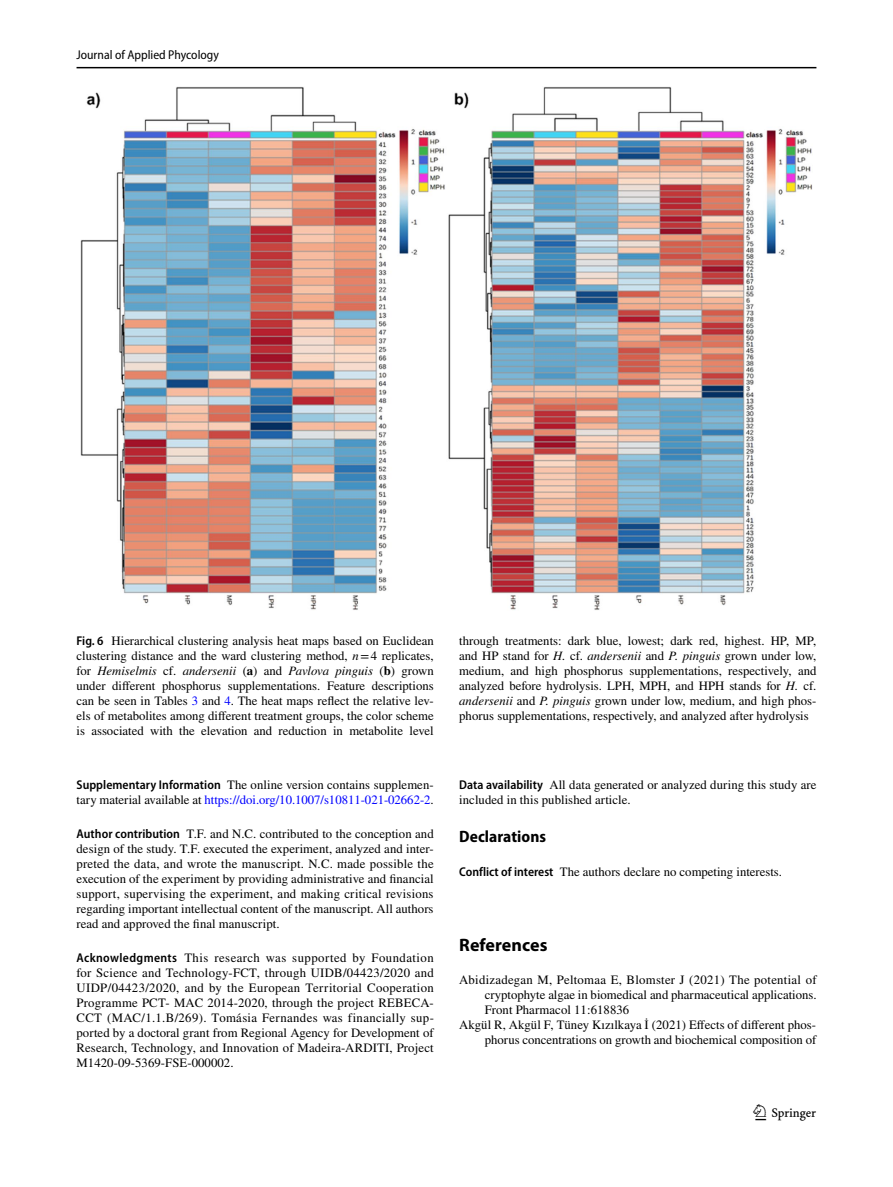
<style>
.page{position:relative;width:893px;height:1187px;background:#fff}
.page>*{position:absolute;margin:0;border:0;box-sizing:border-box;transform-origin:0 0}
.t1{font:22.5px "Springnew Regular 3";color:#000}
.t2{font:700 18px "Myriad Pro";letter-spacing:.005em;color:#000}
.t3{font:700 semi-condensed 16.5px "Myriad Pro";letter-spacing:.005em;color:#000}
.t4{font:12.75px/15px "STIX";color:#000;text-align:justify}
.t5{font:12.75px "STIX";letter-spacing:.02em;color:#000}
.t6{font:semi-condensed 12.75px "Myriad Pro";color:#000}
.s1{font-family:"Myriad Pro";font-weight:600;font-stretch:semi-condensed}
.s2{font-style:italic}
.s3{font-weight:700}
.s4{color:#00f}
</style>
<div class="page">
<hr style="left:77px;top:67px;width:739px;height:1px;background:#000">
<img style="left:81px;top:87px;width:731px;height:523px">
<p class="t6" style="left:77px;top:48px;width:144px">Journal of Applied Phycology</p>
<p class="t4" style="left:77px;top:634px;width:359px"><span class="s1">Fig. 6</span> Hierarchical clustering analysis heat maps based on Euclidean clustering distance and the ward clustering method, <span class="s2">n</span>=4 replicates, for <span class="s2">Hemiselmis</span> cf. <span class="s2">andersenii</span> (<span class="s3">a</span>) and <span class="s2">Pavlova pinguis</span> (<span class="s3">b</span>) grown under different phosphorus supplementations. Feature descriptions can be seen in Tables <span class="s4">3</span> and <span class="s4">4</span>. The heat maps reflect the relative lev&shy;els of metabolites among different treatment groups, the color scheme is associated with the elevation and reduction in metabolite level</p>
<p class="t4" style="left:459px;top:634px;width:359px">through treatments: dark blue, lowest; dark red, highest. HP, MP, and HP stand for <span class="s2">H.</span> cf. <span class="s2">andersenii</span> and <span class="s2">P. pinguis</span> grown under low, medium, and high phosphorus supplementations, respectively, and analyzed before hydrolysis. LPH, MPH, and HPH stands for <span class="s2">H.</span> cf. <span class="s2">andersenii</span> and <span class="s2">P. pinguis</span> grown under low, medium, and high phos&shy;phorus supplementations, respectively, and analyzed after hydrolysis</p>
<p class="t4" style="left:77px;top:778px;width:359px"><span class="s1">Supplementary Information</span> The online version contains supplemen&shy;tary material available at <span class="s4">https://doi.org/10.1007/s10811-021-02662-2</span>.</p>
<p class="t4" style="left:77px;top:827px;width:359px"><span class="s1">Author contribution</span> T.F. and N.C. contributed to the conception and design of the study. T.F. executed the experiment, analyzed and inter&shy;preted the data, and wrote the manuscript. N.C. made possible the execution of the experiment by providing administrative and financial support, supervising the experiment, and making critical revisions regarding important intellectual content of the manuscript. All authors read and approved the final manuscript.</p>
<p class="t4" style="left:77px;top:950px;width:359px"><span class="s1">Acknowledgments</span> This research was supported by Foundation for Science and Technology-FCT, through UIDB/04423/2020 and UIDP/04423/2020, and by the European Territorial Cooperation Programme PCT- MAC 2014-2020, through the project REBECA-CCT (MAC/1.1.B/269). Tomásia Fernandes was financially sup&shy;ported by a doctoral grant from Regional Agency for Development of Research, Technology, and Innovation of Madeira-ARDITI, Project M1420-09-5369-FSE-000002.</p>
<p class="t4" style="left:459px;top:778px;width:359px"><span class="s1">Data availability</span> All data generated or analyzed during this study are included in this published article.</p>
<p class="t3" style="left:459px;top:827px;width:88px">Declarations</p>
<p class="t4" style="left:459px;top:864px;width:324px"><span class="s1">Conflict of interest</span> The authors declare no competing interests.</p>
<h2 class="t2" style="left:459px;top:932px;width:90px">References</h2>
<p class="t5" style="left:459px;top:971px;width:359px">Abidizadegan M, Peltomaa E, Blomster J (2021) The potential of</p>
<p class="t4" style="left:485px;top:988px;width:333px">cryptophyte algae in biomedical and pharmaceutical applications.</p>
<p class="t4" style="left:485px;top:1003px;width:146px">Front Pharmacol 11:618836</p>
<p class="t4" style="left:459px;top:1018px;width:358px">Akgül R, Akgül F, Tüney Kızılkaya İ (2021) Effects of different phos-</p>
<p class="t4" style="left:485px;top:1033px;width:333px">phorus concentrations on growth and biochemical composition of</p>
<h1 class="t1" style="left:755px;top:1104px;width:62px">1 3</h1>
</div>
